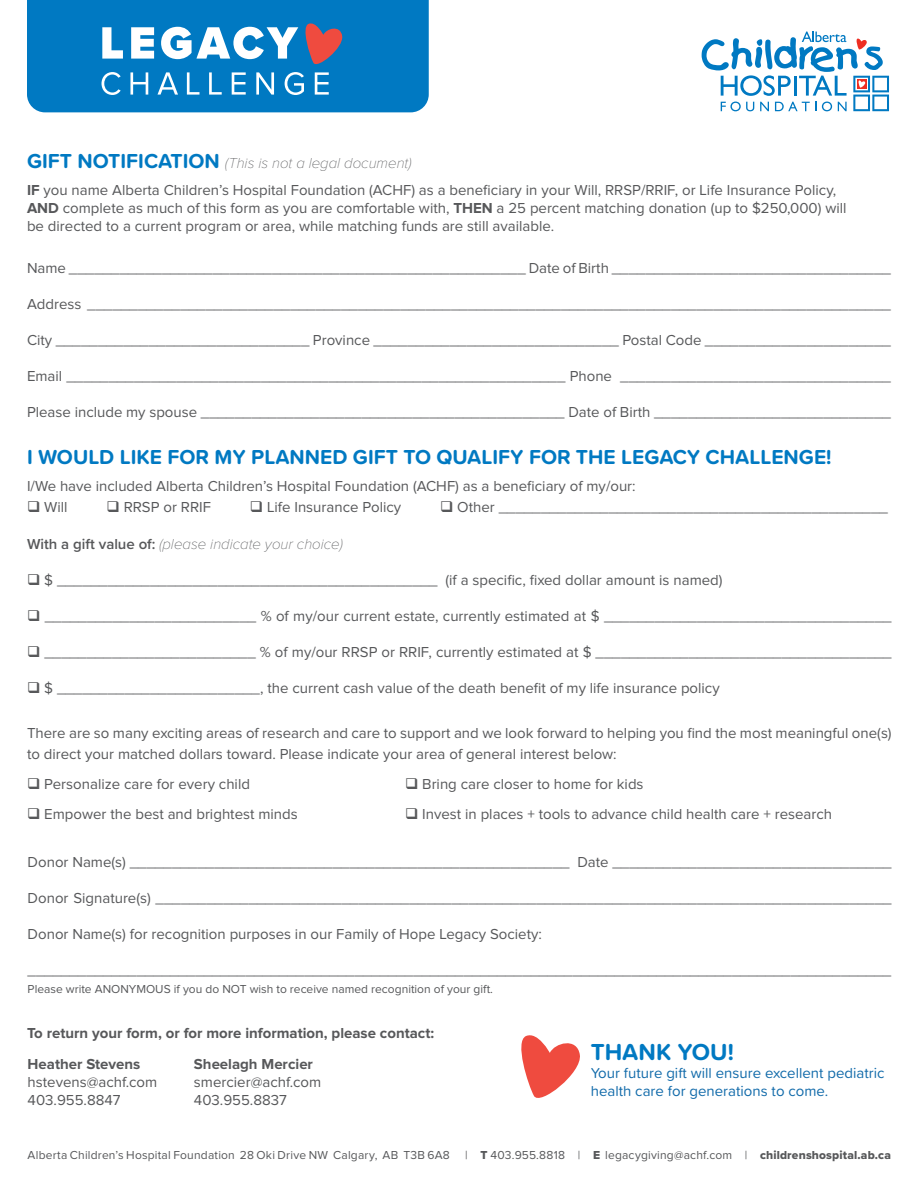
<style>
.page{position:relative;width:918px;height:1188px;background:#fff}
.page>*{position:absolute;margin:0;border:0;box-sizing:border-box;transform-origin:0 0}
.t1{font:700 24px "Proxima Soft";color:#0079c2}
.t2{font:700 21px "Proxima Soft";color:#0079c2}
.t3{font:15px/18px "Proxima Nova";color:#57585a}
.t4{font:700 15px "Proxima Nova";color:#57585a}
.t5{font:15px/18px "Proxima Soft";color:#126baa}
.t6{font:italic 100 15px "Proxima Nova";color:#57585a}
.t7{font:12px "Proxima Nova";letter-spacing:.015em;color:#57585a}
.s1{font-family:"Proxima Soft";font-weight:700;font-size:21px;color:#0079c2}
.s2{font-weight:100;font-style:italic}
.s3{font-weight:700}
.s4{font-weight:600;font-style:normal}
.s5{font-family:"Proxima Nova Extrabld"}
</style>
<div class="page">
<svg style="left:521px;top:1035px;width:59px;height:63px"></svg>
<div style="left:27px;top:0;width:402px;height:112px;background:#0079c2"></div>
<svg style="left:102px;top:72px;width:19px;height:23px"></svg>
<svg style="left:102px;top:27px;width:21px;height:32px"></svg>
<svg style="left:130px;top:21px;width:214px;height:74px"></svg>
<svg style="left:702px;top:32px;width:187px;height:79px"></svg>
<p class="t3" style="left:27px;top:150px;width:811px;line-height:27px"><span class="s1">GIFT NOTIFICATION</span> <span class="s2">(This is not a legal document)<br></span><span class="s3">IF</span> you name Alberta Children’s Hospital Foundation (ACHF) as a beneficiary in your Will, RRSP/RRIF, or Life Insurance Policy,</p>
<p class="t3" style="left:27px;top:199px;width:821px"><span class="s3">AND</span> complete as much of this form as you are comfortable with, <span class="s3">THEN</span> a 25 percent matching donation (up to $250,000) will be directed to a current program or area, while matching funds are still available.</p>
<p class="t3" style="left:27px;top:260px;width:866px">Name ______________________________________________________ Date of Birth _________________________________</p>
<p class="t3" style="left:27px;top:296px;width:866px">Address _______________________________________________________________________________________________</p>
<p class="t3" style="left:27px;top:332px;width:866px">City ______________________________ Province _____________________________ Postal Code ______________________</p>
<p class="t3" style="left:27px;top:368px;width:866px">Email ___________________________________________________________ Phone ________________________________</p>
<p class="t3" style="left:27px;top:404px;width:866px">Please include my spouse ___________________________________________ Date of Birth ____________________________</p>
<h2 class="t2" style="left:27px;top:441px;width:806px">I WOULD LIKE FOR MY PLANNED GIFT TO QUALIFY FOR THE LEGACY CHALLENGE!</h2>
<p class="t3" style="left:27px;top:477px;width:610px">I/We have included Alberta Children’s Hospital Foundation (ACHF) as a beneficiary of my/our:</p>
<p class="t3" style="left:27px;top:498px;width:42px">❑ Will</p>
<p class="t3" style="left:106px;top:498px;width:106px">❑ RRSP or RRIF</p>
<p class="t3" style="left:250px;top:498px;width:153px">❑ Life Insurance Policy</p>
<p class="t3" style="left:440px;top:498px;width:449px">❑ Other ______________________________________________</p>
<p class="t6" style="left:27px;top:533px;width:317px"><span class="s4">With a gift value of:</span> (please indicate your choice)</p>
<p class="t3" style="left:27px;top:572px;width:697px">❑ $ _____________________________________________ (if a specific, fixed dollar amount is named)</p>
<p class="t3" style="left:27px;top:608px;width:866px">❑ _________________________ % of my/our current estate, currently estimated at $ __________________________________</p>
<p class="t3" style="left:27px;top:644px;width:866px">❑ _________________________ % of my/our RRSP or RRIF, currently estimated at $ ___________________________________</p>
<p class="t3" style="left:27px;top:680px;width:694px">❑ $ ________________________, the current cash value of the death benefit of my life insurance policy</p>
<p class="t3" style="left:27px;top:723px;width:866px;line-height:21px">There are so many exciting areas of research and care to support and we look forward to helping you find the most meaningful one(s) to direct your matched dollars toward. Please indicate your area of general interest below:</p>
<p class="t3" style="left:27px;top:776px;width:225px">❑ Personalize care for every child</p>
<p class="t3" style="left:405px;top:776px;width:240px">❑ Bring care closer to home for kids</p>
<p class="t3" style="left:27px;top:806px;width:272px">❑ Empower the best and brightest minds</p>
<p class="t3" style="left:405px;top:806px;width:429px">❑ Invest in places + tools to advance child health care + research</p>
<p class="t3" style="left:28px;top:854px;width:865px">Donor Name(s) ____________________________________________________ Date _________________________________</p>
<p class="t3" style="left:28px;top:890px;width:866px">Donor Signature(s) _______________________________________________________________________________________</p>
<p class="t3" style="left:28px;top:926px;width:516px">Donor Name(s) for recognition purposes in our Family of Hope Legacy Society:</p>
<p class="t3" style="left:28px;top:962px;width:865px">_______________________________________________________________________________________________________</p>
<p class="t7" style="left:28px;top:983px;width:467px">Please write ANONYMOUS if you do NOT wish to receive named recognition of your gift.</p>
<p class="t4" style="left:27px;top:1026px;width:409px">To return your form, or for more information, please contact:</p>
<h1 class="t1" style="left:591px;top:1034px;width:145px">THANK YOU!</h1>
<p class="t5" style="left:591px;top:1064px;width:295px">Your future gift will ensure excellent pediatric health care for generations to come.</p>
<p class="t4" style="left:194px;top:1057px;width:121px">Sheelagh Mercier</p>
<p class="t3" style="left:194px;top:1073px;width:129px">smercier@achf.com<br>403.955.8837</p>
<p class="t4" style="left:28px;top:1057px;width:114px">Heather Stevens</p>
<p class="t3" style="left:28px;top:1073px;width:131px">hstevens@achf.com<br>403.955.8847</p>
<p class="t7" style="left:28px;top:1149px;width:424px">Alberta Children’s Hospital Foundation 28 Oki Drive NW Calgary, AB T3B 6A8</p>
<p class="t7" style="left:465px;top:1149px;width:427px">| <span class="s5">T</span> 403.955.8818 | <span class="s5">E</span> legacygiving@achf.com | <span class="s5">childrenshospital.ab.ca</span></p>
</div>
